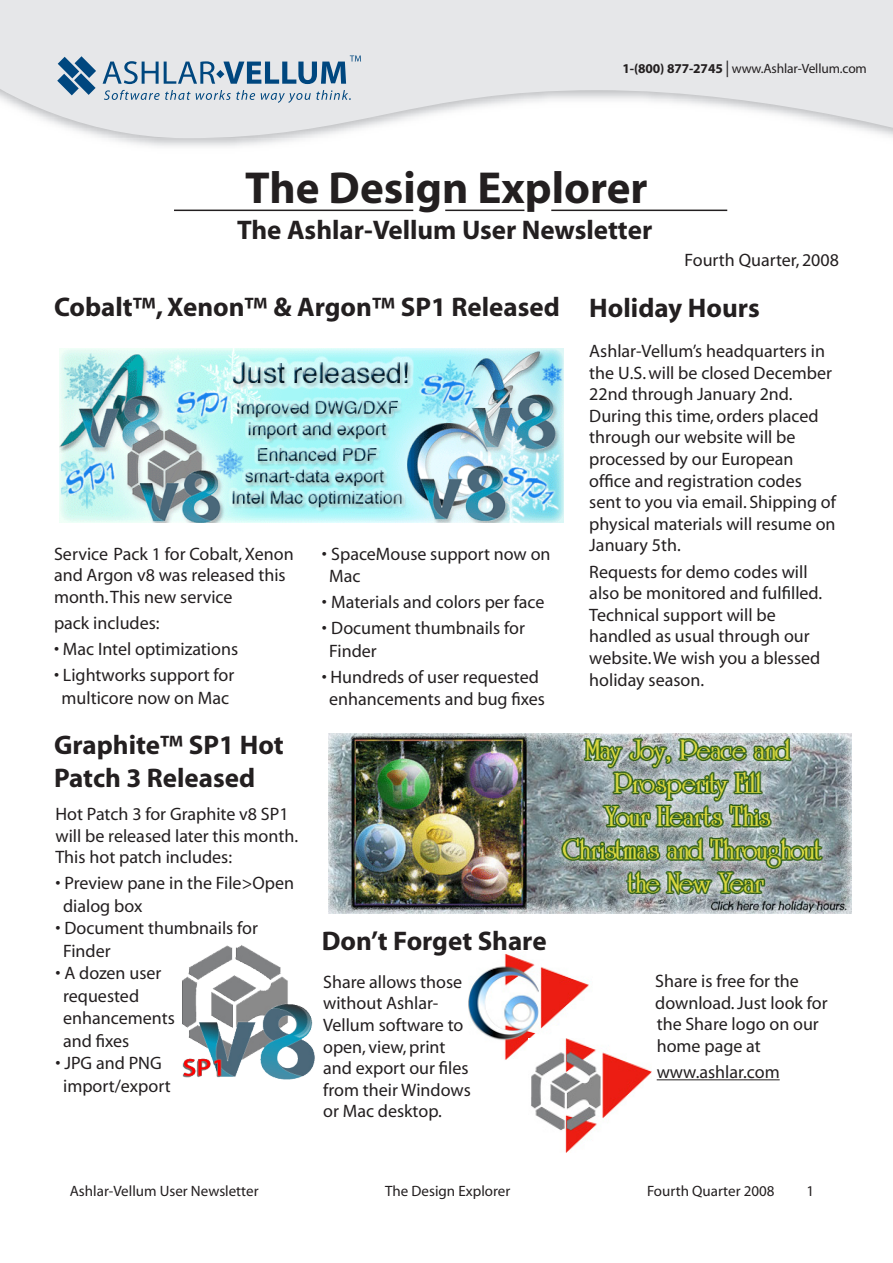
<style>
.page{position:relative;width:893px;height:1263px;background:#fff}
.page>*{position:absolute;margin:0;border:0;box-sizing:border-box;transform-origin:0 0}
.t1{font:700 45px "Myriad";color:#231f20}
.t2{font:700 27px/32.4px "Myriad";color:#231f20}
.t3{font:18px/21.6px "Myriad";color:#231f20}
.t4{font:15px "Myriad";color:#231f20}
.t5{font:13.5px "Myriad";letter-spacing:-.01em;color:#231f20}
.s1{font-weight:700}
.s2{font-size:16.5px}
</style>
<div class="page">
<svg style="left:0;top:0;width:893px;height:143px;fill:#e6e7e9"></svg>
<svg style="left:104px;top:90px;width:151px;height:10px;background:#b2c3d1"></svg>
<svg style="left:261px;top:90px;width:90px;height:13px"></svg>
<svg style="left:57px;top:56px;width:39px;height:39px;background:#6a91b0"></svg>
<svg style="left:103px;top:55px;width:258px;height:29px;background:#a1b7c9"></svg>
<hr style="left:174px;top:210px;width:239px;height:1px;background:#231f20">
<hr style="left:445px;top:210px;width:79px;height:1px;background:#231f20">
<hr style="left:551px;top:210px;width:176px;height:1px;background:#231f20">
<img style="left:60px;top:349px;width:504px;height:173px">
<img style="left:328px;top:733px;width:523px;height:180px">
<img style="left:182px;top:945px;width:133px;height:135px">
<hr style="left:657px;top:1079px;width:123px;height:1px;background:#231f20">
<img style="left:468px;top:953px;width:121px;height:107px">
<img style="left:528px;top:1038px;width:123px;height:115px">
<p class="t5" style="left:622px;top:61px;width:246px"><span class="s1">1-(800) 877-2745</span> <span class="s2">|</span> www.Ashlar-Vellum.com</p>
<p class="t1" style="left:245px;top:165px;width:404px">The Design Explorer</p>
<p class="t2" style="left:237px;top:214px;width:417px">The Ashlar-Vellum User Newsletter</p>
<p class="t3" style="left:685px;top:249px;width:156px">Fourth Quarter, 2008</p>
<p class="t2" style="left:54px;top:291px;width:507px">Cobalt™, Xenon™ &amp; Argon™ SP1 Released</p>
<p class="t3" style="left:54px;top:543px;width:241px">Service Pack 1 for Cobalt, Xenon and Argon v8 was released this month. This new service</p>
<p class="t3" style="left:54px;top:613px;width:107px">pack includes:</p>
<p class="t3" style="left:54px;top:639px;width:186px">• Mac Intel optimizations</p>
<p class="t3" style="left:54px;top:665px;width:182px">• Lightworks support for</p>
<p class="t3" style="left:62px;top:687px;width:169px">multicore now on Mac</p>
<p class="t2" style="left:54px;top:730px;width:231px">Graphite™ SP1 Hot<br>Patch 3 Released</p>
<p class="t3" style="left:322px;top:543px;width:230px">• SpaceMouse support now on</p>
<p class="t3" style="left:329px;top:566px;width:33px">Mac</p>
<p class="t3" style="left:322px;top:592px;width:224px">• Materials and colors per face</p>
<p class="t3" style="left:322px;top:618px;width:205px">• Document thumbnails for</p>
<p class="t3" style="left:329px;top:641px;width:49px">Finder</p>
<p class="t3" style="left:322px;top:667px;width:219px">• Hundreds of user requested</p>
<p class="t3" style="left:329px;top:689px;width:217px">enhancements and bug fixes</p>
<p class="t2" style="left:589px;top:293px;width:172px">Holiday Hours</p>
<p class="t3" style="left:589px;top:341px;width:248px">Ashlar-Vellum’s headquarters in the U.S. will be closed December<br>22nd through January 2nd.<br>During this time, orders placed through our website will be processed by our European office and registration codes sent to you via email. Shipping of physical materials will resume on<br>January 5th.</p>
<p class="t3" style="left:589px;top:561px;width:234px">Requests for demo codes will also be monitored and fulfilled.<br>Technical support will be handled as usual through our website. We wish you a blessed holiday season.</p>
<p class="t3" style="left:56px;top:804px;width:244px">Hot Patch 3 for Graphite v8 SP1 will be released later this month.<br>This hot patch includes:</p>
<p class="t3" style="left:56px;top:873px;width:240px">• Preview pane in the File&gt;Open</p>
<p class="t3" style="left:63px;top:896px;width:81px">dialog box</p>
<p class="t3" style="left:56px;top:918px;width:204px">• Document thumbnails for</p>
<p class="t3" style="left:63px;top:941px;width:49px">Finder</p>
<p class="t3" style="left:56px;top:963px;width:107px">• A dozen user</p>
<p class="t3" style="left:63px;top:986px;width:78px">requested</p>
<p class="t3" style="left:63px;top:1008px;width:113px">enhancements</p>
<p class="t3" style="left:63px;top:1031px;width:68px">and fixes</p>
<p class="t3" style="left:56px;top:1053px;width:108px">• JPG and PNG</p>
<p class="t3" style="left:63px;top:1076px;width:109px">import/export</p>
<p class="t2" style="left:322px;top:926px;width:226px">Don’t Forget Share</p>
<p class="t3" style="left:323px;top:972px;width:149px">Share allows those without Ashlar-<br>Vellum software to open, view, print and export our files from their Windows or Mac desktop.</p>
<p class="t3" style="left:655px;top:971px;width:174px">Share is free for the download. Just look for the Share logo on our home page at</p>
<p class="t3" style="left:657px;top:1062px;width:124px">www.ashlar.com</p>
<p class="t4" style="left:70px;top:1184px;width:190px">Ashlar-Vellum User Newsletter</p>
<p class="t4" style="left:385px;top:1184px;width:127px">The Design Explorer</p>
<p class="t4" style="left:647px;top:1184px;width:129px">Fourth Quarter 2008</p>
<p class="t4" style="left:806px;top:1184px;width:9px">1</p>
</div>
